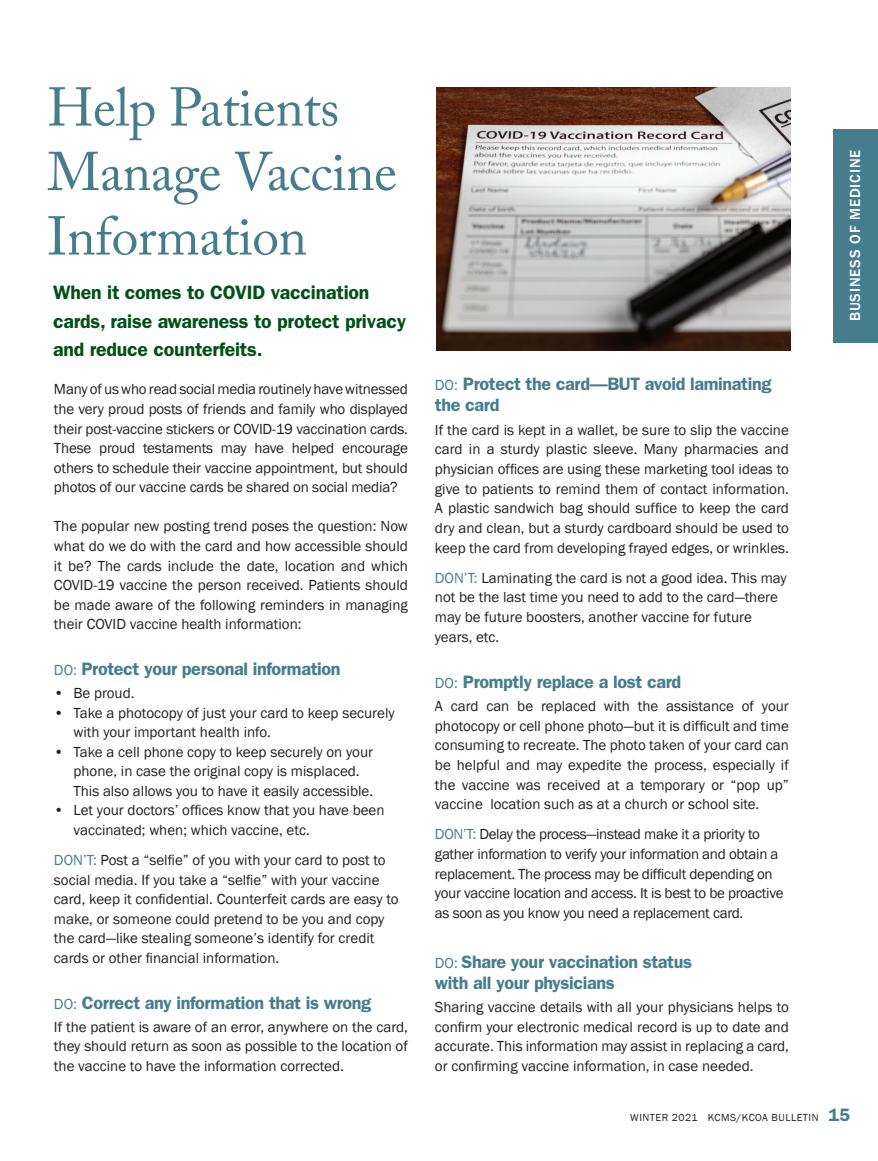
<style>
.page{position:relative;width:878px;height:1161px;background:#fff}
.page>*{position:absolute;margin:0;border:0;box-sizing:border-box;transform-origin:0 0}
.t1{font:54px/64.5px "Adobe Caslon Pro";letter-spacing:-.01em;color:#467d8d}
.t2{font:600 19.5px/28.5px "Franklin Gothic";letter-spacing:-.01em;color:#015116}
.t3{font:600 18px/21.1px "Franklin Gothic";letter-spacing:-.02em;color:#467d8d}
.t4{font:15px/19.5px "Franklin Gothic";color:#231f20;text-align:justify}
.t5{font:15px/19.6px "Franklin Gothic";letter-spacing:-.02em;color:#231f20}
.t6{font:500 15px "Franklin Gothic";letter-spacing:.06em;color:#fff}
.t7{font:10.5px "Franklin Gothic";letter-spacing:.05em;color:#231f20}
.s1{font-weight:400;font-size:15px}
.s2{color:#467d8d}
.s3{font-weight:600;font-size:18px;color:#467d8d}
</style>
<div class="page">
<div style="left:832px;top:129px;width:45px;height:214px;background:#467d8d"></div>
<img style="left:436px;top:88px;width:354px;height:263px">
<h1 class="t1" style="left:47px;top:75px;width:351px">Help Patients<br>Manage Vaccine<br>Information</h1>
<h2 class="t2" style="left:53px;top:278px;width:354px">When it comes to COVID vaccination cards, raise awareness to protect privacy and reduce counterfeits.</h2>
<p class="t4" style="left:54px;top:380px;width:355px">Many of us who read social media routinely have witnessed the very proud posts of friends and family who displayed their post-vaccine stickers or COVID-19 vaccination cards.<br>These proud testaments may have helped encourage others to schedule their vaccine appointment, but should photos of our vaccine cards be shared on social media?</p>
<p class="t4" style="left:54px;top:517px;width:355px">The popular new posting trend poses the question: Now what do we do with the card and how accessible should it be? The cards include the date, location and which COVID-19 vaccine the person received. Patients should be made aware of the following reminders in managing their COVID vaccine health information:</p>
<p class="t3" style="left:54px;top:658px;width:288px"><span class="s1">DO:</span> Protect your personal information</p>
<p class="t4" style="left:54px;top:684px;width:82px">• Be proud.</p>
<p class="t4" style="left:73px;top:703px;width:323px;text-indent:-20px">• Take a photocopy of just your card to keep securely with your important health info.</p>
<p class="t4" style="left:73px;top:742px;width:301px;text-align:left;text-indent:-20px">• Take a cell phone copy to keep securely on your phone, in case the original copy is misplaced.<br>This also allows you to have it easily accessible.</p>
<p class="t4" style="left:73px;top:801px;width:312px;text-indent:-20px">• Let your doctors’ offices know that you have been vaccinated; when; which vaccine, etc.</p>
<p class="t4" style="left:54px;top:851px;width:346px;text-align:left"><span class="s2">DON’T:</span> Post a “selfie” of you with your card to post to social media. If you take a “selfie” with your vaccine card, keep it confidential. Counterfeit cards are easy to make, or someone could pretend to be you and copy the card—like stealing someone’s identify for credit cards or other financial information.</p>
<p class="t3" style="left:54px;top:992px;width:319px"><span class="s1">DO:</span> Correct any information that is wrong</p>
<p class="t4" style="left:54px;top:1017px;width:355px">If the patient is aware of an error, anywhere on the card, they should return as soon as possible to the location of the vaccine to have the information corrected.</p>
<p class="t3" style="left:435px;top:374px;width:338px"><span class="s1">DO:</span> Protect the card—BUT avoid laminating the card</p>
<p class="t4" style="left:435px;top:420px;width:355px">If the card is kept in a wallet, be sure to slip the vaccine card in a sturdy plastic sleeve. Many pharmacies and physician offices are using these marketing tool ideas to give to patients to remind them of contact information.<br>A plastic sandwich bag should suffice to keep the card dry and clean, but a sturdy cardboard should be used to keep the card from developing frayed edges, or wrinkles.</p>
<p class="t4" style="left:435px;top:568px;width:353px;text-align:left"><span class="s2">DON’T:</span> Laminating the card is not a good idea. This may not be the last time you need to add to the card—there may be future boosters, another vaccine for future years, etc.</p>
<p class="t3" style="left:435px;top:671px;width:248px"><span class="s1">DO:</span> Promptly replace a lost card</p>
<p class="t4" style="left:435px;top:696px;width:355px">A card can be replaced with the assistance of your photocopy or cell phone photo—but it is difficult and time consuming to recreate. The photo taken of your card can be helpful and may expedite the process, especially if the vaccine was received at a temporary or “pop up” vaccine location such as at a church or school site.</p>
<p class="t5" style="left:435px;top:825px;width:350px"><span class="s2">DON’T:</span> Delay the process—instead make it a priority to gather information to verify your information and obtain a replacement. The process may be difficult depending on your vaccine location and access. It is best to be proactive as soon as you know you need a replacement card.</p>
<p class="t3" style="left:435px;top:951px;width:259px"><span class="s1">DO:</span> Share your vaccination status with all your physicians</p>
<p class="t4" style="left:435px;top:997px;width:355px">Sharing vaccine details with all your physicians helps to confirm your electronic medical record is up to date and accurate. This information may assist in replacing a card, or confirming vaccine information, in case needed.</p>
<p class="t6" style="left:845px;top:321px;width:173px;rotate:-90deg">BUSINESS OF MEDICINE</p>
<p class="t7" style="left:630px;top:1111px;width:221px">WINTER 2021 KCMS/KCOA BULLETIN <span class="s3">15</span></p>
</div>
